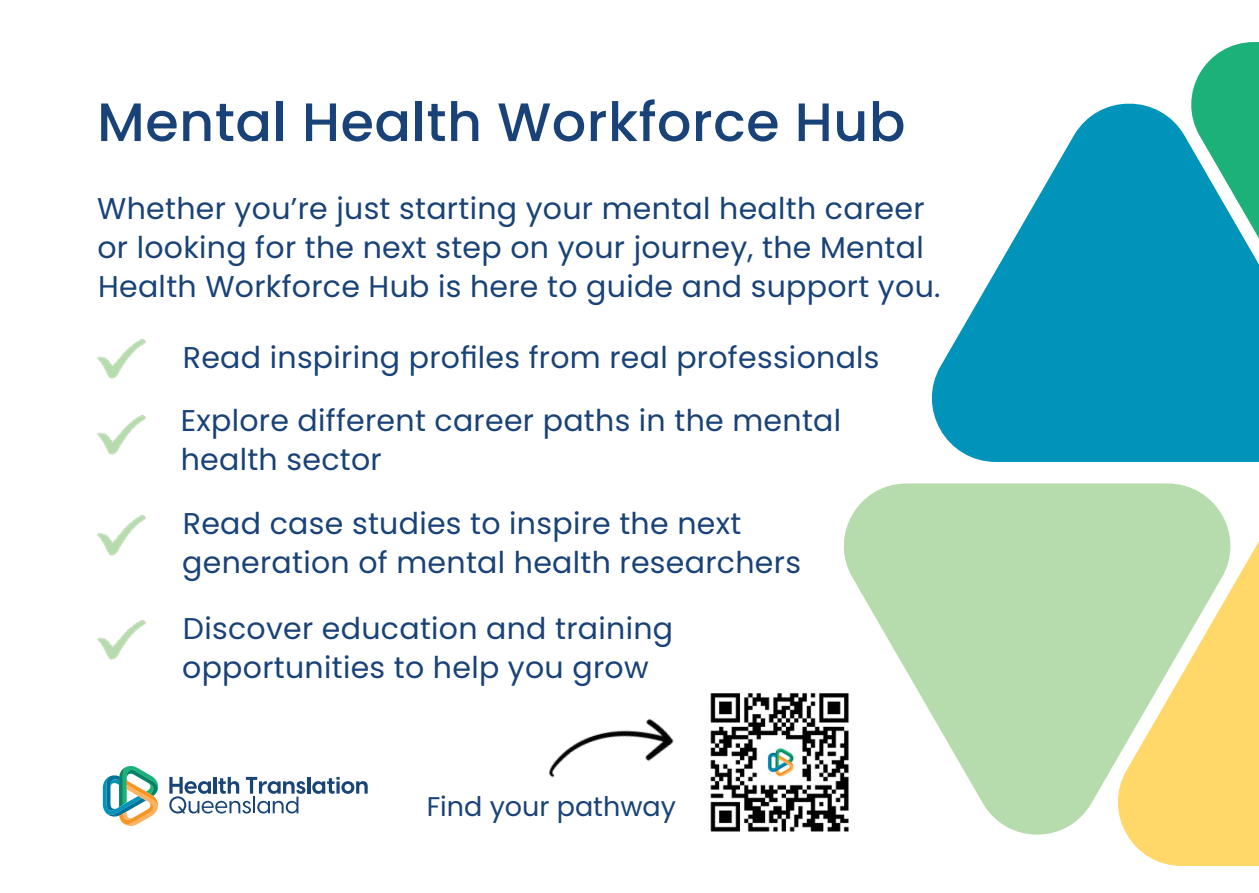
<style>
.page{position:relative;width:1259px;height:893px;background:#fff}
.page>*{position:absolute;margin:0;border:0;box-sizing:border-box;transform-origin:0 0}
.t1{font:500 54px "Poppins";letter-spacing:.01em;color:#194378}
.t2{font:30px/39px "Poppins";letter-spacing:.01em;color:#194378}
.t3{font:27px "Poppins";color:#194378}
</style>
<div class="page">
<svg style="left:843px;top:483px;width:364px;height:352px;fill:#b6dcae"></svg>
<svg style="left:1102px;top:497px;width:157px;height:369px;background:#e2de98"></svg>
<svg style="left:1192px;top:42px;width:67px;height:51px"></svg>
<svg style="left:931px;top:93px;width:328px;height:369px;fill:#0094bb"></svg>
<img style="left:97px;top:339px;width:49px;height:40px">
<hr style="left:307px;top:777px;width:3px;height:17px;background:#184478">
<svg style="left:312px;top:777px;width:56px;height:17px"></svg>
<svg style="left:169px;top:777px;width:136px;height:36px"></svg>
<svg style="left:103px;top:766px;width:55px;height:60px"></svg>
<img style="left:710px;top:686px;width:155px;height:149px">
<img style="left:549px;top:718px;width:125px;height:60px">
<img style="left:97px;top:415px;width:49px;height:40px">
<img style="left:97px;top:515px;width:49px;height:41px">
<img style="left:97px;top:620px;width:49px;height:40px">
<h1 class="t1" style="left:97px;top:91px;width:810px">Mental Health Workforce Hub</h1>
<p class="t2" style="left:97px;top:189px;width:845px">Whether you’re just starting your mental health career or looking for the next step on your journey, the Mental<br>Health Workforce Hub is here to guide and support you.</p>
<p class="t2" style="left:183px;top:338px;width:698px">Read inspiring profiles from real professionals</p>
<p class="t2" style="left:181px;top:401px;width:662px">Explore different career paths in the mental health sector</p>
<p class="t2" style="left:182px;top:504px;width:620px">Read case studies to inspire the next generation of mental health researchers</p>
<p class="t2" style="left:182px;top:609px;width:492px">Discover education and training opportunities to help you grow</p>
<p class="t3" style="left:427px;top:791px;width:251px">Find your pathway</p>
</div>
